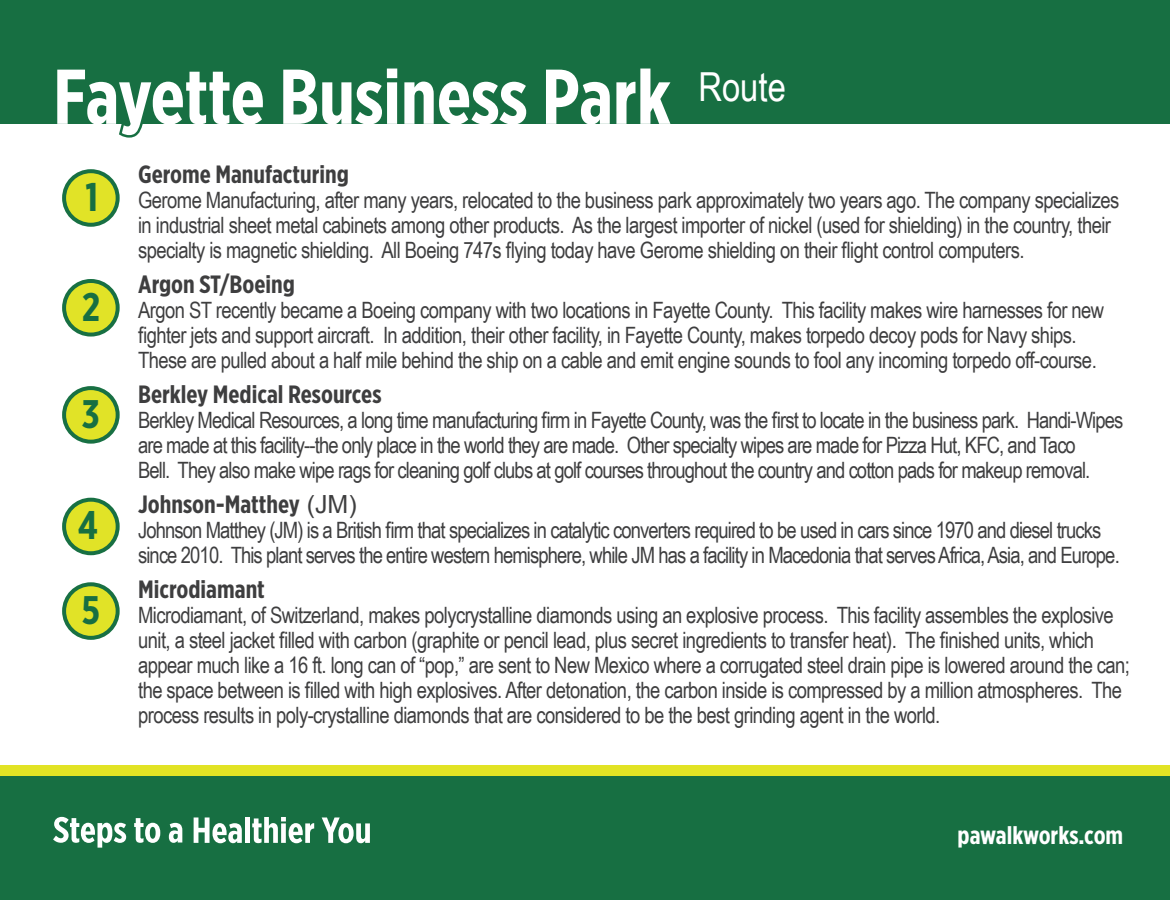
<style>
.page{position:relative;width:1170px;height:900px;background:#fff}
.page>*{position:absolute;margin:0;border:0;box-sizing:border-box;transform-origin:0 0}
.t1{font:700 77.5px "Gotham X Narrow";color:#fff}
.t2{font:40px "Arial Narrow";color:#fff}
.t3{font:700 39.75px/84.5px "Gotham X Narrow";color:#176f42}
.t4{font:700 25px "Gotham X Narrow";color:#3e3e3f}
.t5{font:700 25px "Gotham X Narrow";color:#fff}
.t6{font:22.5px/25px "Arial Narrow";letter-spacing:-.025em;color:#3e3e3f}
.s1{font-family:"Arial";font-weight:400}
</style>
<div class="page">
<div style="left:0;top:765px;width:1170px;height:135px;background:#e2e324"></div>
<div style="left:0;top:0;width:1170px;height:124px;background:#176f42"></div>
<div style="left:0;top:776px;width:1170px;height:124px;background:#176f42"></div>
<svg style="left:53px;top:817px;width:73px;height:31px"></svg>
<svg style="left:134px;top:818px;width:26px;height:25px"></svg>
<svg style="left:169px;top:823px;width:13px;height:20px"></svg>
<svg style="left:194px;top:817px;width:48px;height:26px"></svg>
<div style="left:245px;top:817px;width:5px;height:26px;background:#fff"></div>
<svg style="left:252px;top:817px;width:62px;height:26px"></svg>
<svg style="left:322px;top:817px;width:48px;height:26px"></svg>
<div style="left:64px;top:171px;width:54px;height:54px;background:#e1e327;border-radius:50%"></div>
<div style="left:62px;top:169px;width:58px;height:58px;border:4px solid #187043;border-radius:50%"></div>
<div style="left:64px;top:281px;width:54px;height:54px;background:#e1e327;border-radius:50%"></div>
<div style="left:62px;top:279px;width:58px;height:58px;border:4px solid #187043;border-radius:50%"></div>
<div style="left:64px;top:388px;width:54px;height:54px;background:#e1e327;border-radius:50%"></div>
<div style="left:62px;top:386px;width:58px;height:58px;border:4px solid #187043;border-radius:50%"></div>
<div style="left:64px;top:500px;width:54px;height:53px;background:#e1e327;border-radius:50%"></div>
<div style="left:62px;top:498px;width:58px;height:57px;border:4px solid #187043;border-radius:50%"></div>
<div style="left:64px;top:584px;width:54px;height:54px;background:#e1e327;border-radius:50%"></div>
<div style="left:62px;top:582px;width:58px;height:58px;border:4px solid #187043;border-radius:50%"></div>
<svg style="left:119px;top:124px;width:24px;height:14px"></svg>
<h1 class="t1" style="left:53px;top:49px;width:619px">Fayette Business Park</h1>
<h2 class="t2" style="left:698px;top:58px;width:89px">Route</h2>
<h3 class="t3" style="left:85px;top:154px;width:14px">1</h3>
<h3 class="t3" style="left:82px;top:264px;width:20px">2</h3>
<h3 class="t3" style="left:82px;top:371px;width:19px">3</h3>
<h3 class="t3" style="left:78px;top:483px;width:24px">4<br>5</h3>
<p class="t4" style="left:138px;top:159px;width:212px">Gerome Manufacturing</p>
<p class="t6" style="left:138px;top:187px;width:983px">Gerome Manufacturing, after many years, relocated to the business park approximately two years ago. The company specializes in industrial sheet metal cabinets among other products. As the largest importer of nickel (used for shielding) in the country, their specialty is magnetic shielding. All Boeing 747s flying today have Gerome shielding on their flight control computers.</p>
<p class="t4" style="left:138px;top:269px;width:158px">Argon ST/Boeing</p>
<p class="t6" style="left:138px;top:297px;width:968px">Argon ST recently became a Boeing company with two locations in Fayette County. This facility makes wire harnesses for new fighter jets and support aircraft. In addition, their other facility, in Fayette County, makes torpedo decoy pods for Navy ships.<br>These are pulled about a half mile behind the ship on a cable and emit engine sounds to fool any incoming torpedo off-course.</p>
<p class="t4" style="left:138px;top:379px;width:245px">Berkley Medical Resources</p>
<p class="t6" style="left:138px;top:407px;width:987px">Berkley Medical Resources, a long time manufacturing firm in Fayette County, was the first to locate in the business park. Handi-Wipes are made at this facility--the only place in the world they are made. Other specialty wipes are made for Pizza Hut, KFC, and Taco<br>Bell. They also make wipe rags for cleaning golf clubs at golf courses throughout the country and cotton pads for makeup removal.</p>
<p class="t4" style="left:138px;top:489px;width:220px">Johnson-Matthey <span class="s1">(JM)</span></p>
<p class="t6" style="left:138px;top:517px;width:983px">Johnson Matthey (JM) is a British firm that specializes in catalytic converters required to be used in cars since 1970 and diesel trucks since 2010. This plant serves the entire western hemisphere, while JM has a facility in Macedonia that serves Africa, Asia, and Europe.</p>
<p class="t4" style="left:138px;top:574px;width:128px">Microdiamant</p>
<p class="t6" style="left:138px;top:602px;width:994px">Microdiamant, of Switzerland, makes polycrystalline diamonds using an explosive process. This facility assembles the explosive unit, a steel jacket filled with carbon (graphite or pencil lead, plus secret ingredients to transfer heat). The finished units, which appear much like a 16 ft. long can of “pop,” are sent to New Mexico where a corrugated steel drain pipe is lowered around the can; the space between is filled with high explosives. After detonation, the carbon inside is compressed by a million atmospheres. The process results in poly-crystalline diamonds that are considered to be the best grinding agent in the world.</p>
<p class="t5" style="left:958px;top:820px;width:167px">pawalkworks.com</p>
</div>
